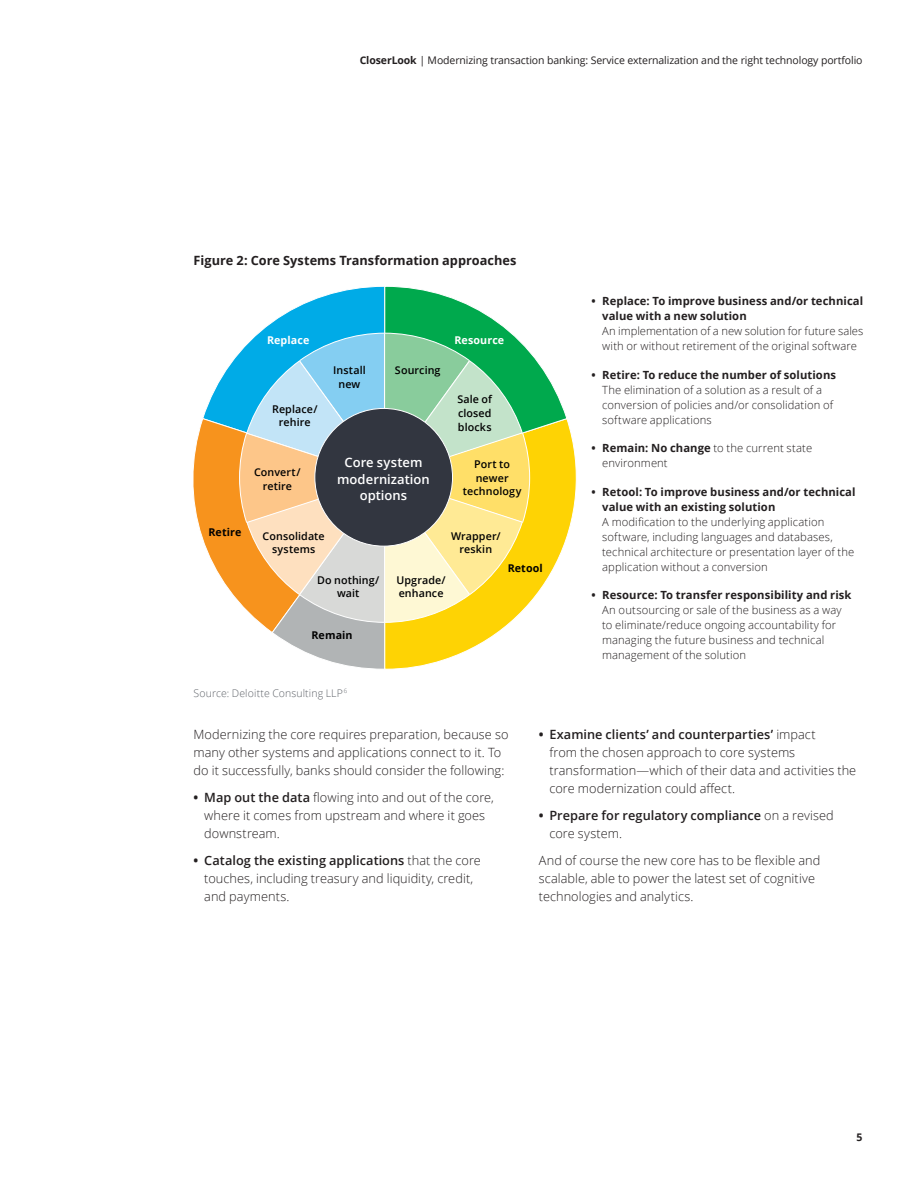
<style>
.page{position:relative;width:918px;height:1188px;background:#fff}
.page>*{position:absolute;margin:0;border:0;box-sizing:border-box;transform-origin:0 0}
.t1{font:600 13.05px/16.8px "Open Sans";letter-spacing:.005em;color:#fff;text-align:center}
.Body_copy__8_5_12pt{font:300 12.75px/18px "Open Sans";letter-spacing:.005em;color:#231f20}
.t2{font:600 12.75px/18px "Open Sans";color:#231f20}
.Chart_Table_heading{font:700 12.75px "Open Sans";color:#231f20}
.t3{font:300 11.25px/15px "Open Sans";letter-spacing:.01em;color:#231f20}
.t4{font:600 10.65px/13.8px "Open Sans";letter-spacing:.01em;color:#010101;text-align:center}
.t5{font:700 10.65px "Open Sans";letter-spacing:.005em;color:#010101}
.t6{font:700 10.65px "Open Sans";letter-spacing:.01em;color:#fff}
.t7{font:10.5px "Open Sans";letter-spacing:-.01em;color:#231f20}
.Footnote__7_9_5pt{font:300 10.5px "Open Sans";letter-spacing:.01em;color:#5f6369}
.t8{font:700 10.5px "Open Sans";color:#231f20}
.s1{font-weight:700}
.s2{font-weight:600}
.s3{font-weight:300}
</style>
<div class="page">
<svg style="left:568px;top:422px;width:9px;height:111px"></svg>
<svg style="left:193px;top:286px;width:375px;height:384px"></svg>
<div style="left:315px;top:408px;width:138px;height:138px;background:#323640;border-radius:50%"></div>
<p class="t7" style="left:360px;top:53px;width:504px"><span class="s1">CloserLook</span> | Modernizing transaction banking: Service externalization and the right technology portfolio</p>
<p class="Chart_Table_heading" style="left:194px;top:251px;width:325px">Figure 2: Core Systems Transformation approaches</p>
<p class="t6" style="left:267px;top:332px;width:44px">Replace</p>
<p class="t6" style="left:455px;top:332px;width:51px">Resource</p>
<p class="t5" style="left:208px;top:525px;width:34px">Retire</p>
<p class="t4" style="left:272px;top:402px;width:47px">Replace/ rehire</p>
<p class="t4" style="left:333px;top:363px;width:34px">Install new</p>
<p class="t4" style="left:395px;top:363px;width:47px">Sourcing</p>
<p class="t4" style="left:254px;top:465px;width:48px">Convert/ retire</p>
<p class="t4" style="left:263px;top:529px;width:64px">Consolidate systems</p>
<p class="t1" style="left:337px;top:453px;width:94px">Core system modernization options</p>
<p class="t4" style="left:457px;top:392px;width:36px;text-align:justify">Sale of closed blocks</p>
<p class="t4" style="left:463px;top:457px;width:60px">Port to newer technology</p>
<p class="t4" style="left:451px;top:529px;width:51px">Wrapper/ reskin</p>
<p class="t5" style="left:508px;top:561px;width:37px">Retool</p>
<p class="t4" style="left:317px;top:573px;width:64px">Do nothing/ wait</p>
<p class="t5" style="left:312px;top:628px;width:43px">Remain</p>
<p class="t4" style="left:396px;top:573px;width:51px;text-align:left">Upgrade/ enhance</p>
<p class="Footnote__7_9_5pt" style="left:194px;top:686px;width:155px">Source: Deloitte Consulting LLP<sup>6</sup></p>
<p class="t3" style="left:602px;top:293px;width:263px;text-indent:-11px"><span class="s1">• Replace: To improve business and/or technical value with a new solution<br></span>An implementation of a new solution for future sales with or without retirement of the original software</p>
<p class="t3" style="left:602px;top:367px;width:235px;text-indent:-11px"><span class="s1">• Retire: To reduce the number of solutions </span>The elimination of a solution as a result of a conversion of policies and/or consolidation of software applications</p>
<p class="t3" style="left:602px;top:440px;width:211px;text-indent:-11px"><span class="s1">• Remain: No change</span> to the current state environment</p>
<p class="t3" style="left:602px;top:484px;width:255px;text-indent:-11px"><span class="s1">• Retool: To improve business and/or technical value with an existing solution<br></span>A modification to the underlying application software, including languages and databases, technical architecture or presentation layer of the application without a conversion</p>
<p class="t3" style="left:602px;top:587px;width:251px;text-indent:-11px"><span class="s1">• Resource: To transfer responsibility and risk </span>An outsourcing or sale of the business as a way to eliminate/reduce ongoing accountability for managing the future business and technical management of the solution</p>
<p class="Body_copy__8_5_12pt" style="left:194px;top:725px;width:316px">Modernizing the core requires preparation, because so many other systems and applications connect to it. To do it successfully, banks should consider the following:</p>
<p class="Body_copy__8_5_12pt" style="left:204px;top:788px;width:291px;text-indent:-11px"><span class="s1">•</span> <span class="s2">Map out the data</span> flowing into and out of the core, where it comes from upstream and where it goes downstream.</p>
<p class="Body_copy__8_5_12pt" style="left:204px;top:851px;width:278px;text-indent:-11px"><span class="s1">•</span> <span class="s2">Catalog the existing applications</span> that the core touches, including treasury and liquidity, credit, and payments.</p>
<p class="Body_copy__8_5_12pt" style="left:549px;top:725px;width:308px;text-indent:-11px"><span class="s1">•</span> <span class="s2">Examine clients’ and counterparties’</span> impact<br>from the chosen approach to core systems transformation—which of their data and activities the core modernization could affect.</p>
<p class="t2" style="left:549px;top:806px;width:286px;text-indent:-11px"><span class="s1">•</span> Prepare for regulatory compliance <span class="s3">on a revised core system.</span></p>
<p class="Body_copy__8_5_12pt" style="left:539px;top:851px;width:283px">And of course the new core has to be flexible and scalable, able to power the latest set of cognitive technologies and analytics.</p>
<p class="t8" style="left:857px;top:1129px;width:7px">5</p>
</div>
